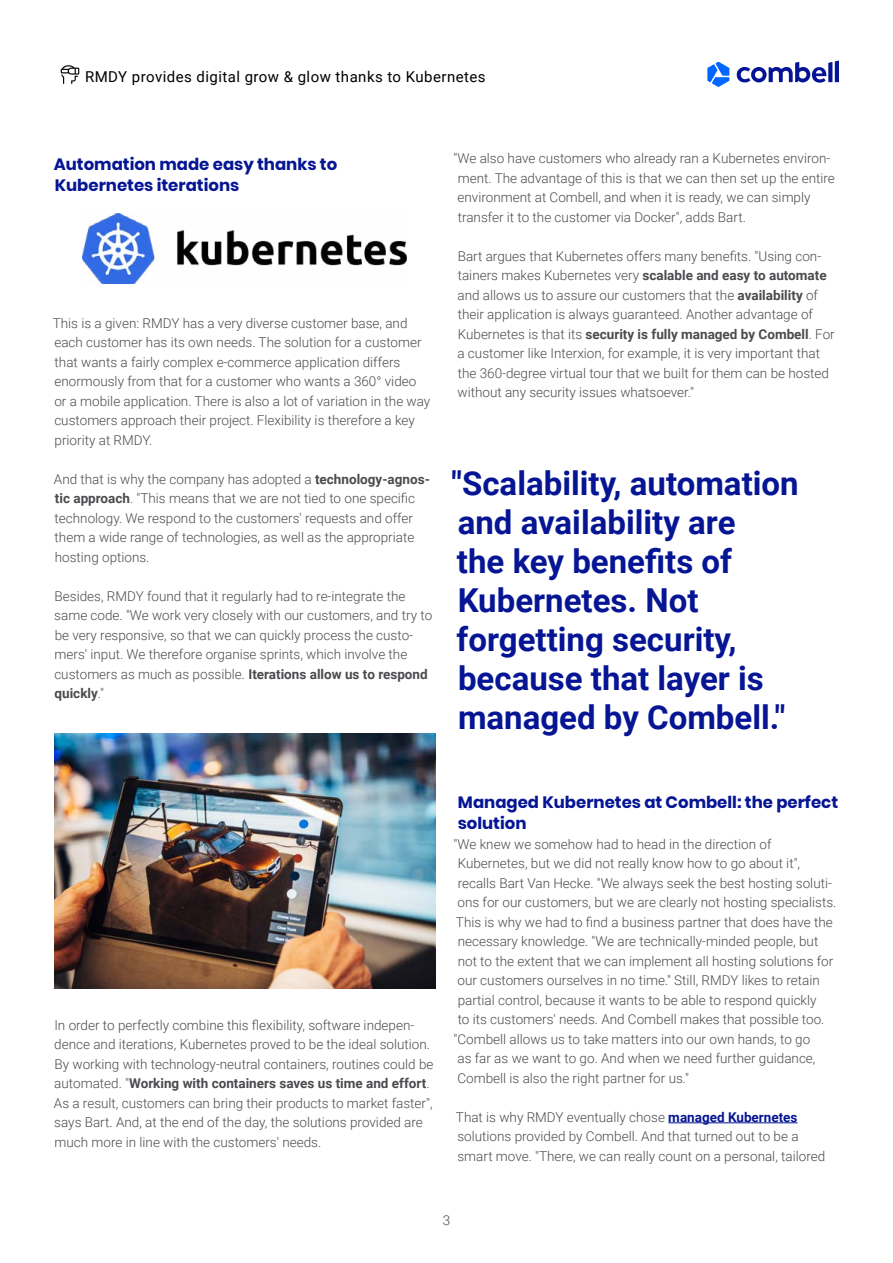
<style>
.page{position:relative;width:893px;height:1263px;background:#fff}
.page>*{position:absolute;margin:0;border:0;box-sizing:border-box;transform-origin:0 0}
.t1{font:700 33px/39px "Roboto";color:#051594}
.t2{font:700 16.5px/21px "Poppins";color:#051594}
.t3{font:15px "Roboto";letter-spacing:.03em;color:#000}
.t4{font:300 13.5px/19.5px "Roboto";color:#4b4b4f}
.s1{font-weight:700}
.s2{font-weight:700;color:#051594}
</style>
<div class="page">
<svg style="left:737px;top:61px;width:102px;height:22px"></svg>
<svg style="left:707px;top:62px;width:22px;height:25px"></svg>
<svg style="left:61px;top:65px;width:18px;height:19px"></svg>
<hr style="left:668px;top:1122px;width:129px;height:1px;background:#051594">
<img style="left:54px;top:734px;width:382px;height:254px">
<img style="left:83px;top:214px;width:324px;height:70px">
<p class="t3" style="left:85px;top:66px;width:402px">RMDY provides digital grow &amp; glow thanks to Kubernetes</p>
<p class="t2" style="left:54px;top:154px;width:285px">Automation made easy thanks to<br>Kubernetes iterations</p>
<p class="t4" style="left:53px;top:313px;width:379px">This is a given: RMDY has a very diverse customer base, and each customer has its own needs. The solution for a customer that wants a fairly complex e-commerce application differs enormously from that for a customer who wants a 360° video<br>or a mobile application. There is also a lot of variation in the way customers approach their project. Flexibility is therefore a key priority at RMDY.</p>
<p class="t4" style="left:54px;top:469px;width:378px">And that is why the company has adopted a <span class="s1">technology-agnos&shy;tic approach</span>. "This means that we are not tied to one specific technology. We respond to the customers' requests and offer them a wide range of technologies, as well as the appropriate hosting options.</p>
<p class="t4" style="left:54px;top:586px;width:379px">Besides, RMDY found that it regularly had to re-integrate the same code. "We work very closely with our customers, and try to be very responsive, so that we can quickly process the custo&shy;mers' input. We therefore organise sprints, which involve the customers as much as possible. <span class="s1">Iterations allow us to respond quickly</span>."</p>
<p class="t4" style="left:454px;top:148px;width:383px">"We also have customers who already ran a Kubernetes environ&shy;ment. The advantage of this is that we can then set up the entire environment at Combell, and when it is ready, we can simply transfer it to the customer via Docker", adds Bart.</p>
<p class="t4" style="left:457px;top:246px;width:379px">Bart argues that Kubernetes offers many benefits. "Using con&shy;tainers makes Kubernetes very <span class="s1">scalable and easy to automate </span>and allows us to assure our customers that the <span class="s1">availability</span> of their application is always guaranteed. Another advantage of Kubernetes is that its <span class="s1">security is fully managed by Combell</span>. For a customer like Interxion, for example, it is very important that the 360-degree virtual tour that we built for them can be hosted without any security issues whatsoever."</p>
<h1 class="t1" style="left:452px;top:462px;width:349px">"Scalability, automation and availability are<br>the key benefits of<br>Kubernetes. Not forgetting security, because that layer is managed by Combell."</h1>
<p class="t4" style="left:54px;top:1015px;width:381px">In order to perfectly combine this flexibility, software indepen&shy;dence and iterations, Kubernetes proved to be the ideal solution.<br>By working with technology-neutral containers, routines could be automated. "<span class="s1">Working with containers saves us time and effort</span>.<br>As a result, customers can bring their products to market faster", says Bart. And, at the end of the day, the solutions provided are much more in line with the customers' needs.</p>
<p class="t2" style="left:458px;top:792px;width:382px">Managed Kubernetes at Combell: the perfect solution</p>
<p class="t4" style="left:454px;top:834px;width:319px">"We knew we somehow had to head in the direction of</p>
<p class="t4" style="left:458px;top:853px;width:344px">Kubernetes, but we did not really know how to go about it",</p>
<p class="t4" style="left:458px;top:873px;width:376px">recalls Bart Van Hecke. "We always seek the best hosting soluti-</p>
<p class="t4" style="left:457px;top:892px;width:380px">ons for our customers, but we are clearly not hosting specialists.</p>
<p class="t4" style="left:456px;top:912px;width:378px">This is why we had to find a business partner that does have the</p>
<p class="t4" style="left:458px;top:931px;width:362px">necessary knowledge. "We are technically-minded people, but</p>
<p class="t4" style="left:458px;top:951px;width:377px">not to the extent that we can implement all hosting solutions for</p>
<p class="t4" style="left:457px;top:970px;width:364px">our customers ourselves in no time." Still, RMDY likes to retain</p>
<p class="t4" style="left:458px;top:990px;width:360px">partial control, because it wants to be able to respond quickly</p>
<p class="t4" style="left:458px;top:1009px;width:368px">to its customers' needs. And Combell makes that possible too.</p>
<p class="t4" style="left:454px;top:1029px;width:358px">"Combell allows us to take matters into our own hands, to go</p>
<p class="t4" style="left:457px;top:1048px;width:360px">as far as we want to go. And when we need further guidance,</p>
<p class="t4" style="left:457px;top:1068px;width:233px">Combell is also the right partner for us."</p>
<p class="t4" style="left:456px;top:1107px;width:371px">That is why RMDY eventually chose <span class="s2">managed Kubernetes </span>solutions provided by Combell. And that turned out to be a smart move. "There, we can really count on a personal, tailored</p>
<p class="t4" style="left:443px;top:1209px;width:9px">3</p>
</div>
